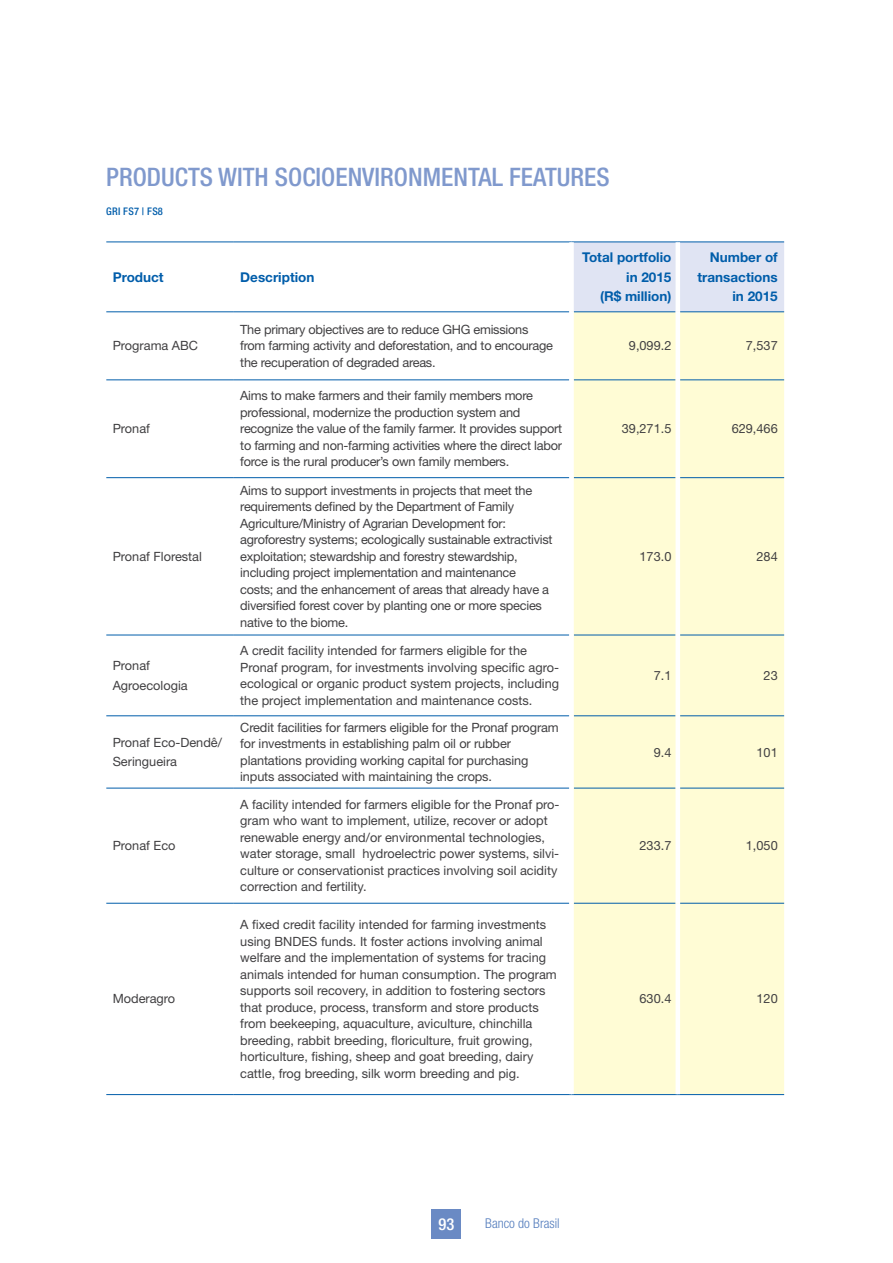
<style>
.page{position:relative;width:893px;height:1263px;background:#fff}
.page>*{position:absolute;margin:0;border:0;box-sizing:border-box;transform-origin:0 0}
.t1{font:500 condensed 25.5px "Helvetica Neue LT Std";color:#8099cd}
.t2{font:500 condensed 16.5px "Helvetica Neue LT Std";color:#fff}
.t3{font:700 13.5px/19.5px "Helvetica Neue LT Std";color:#005daa;text-align:right}
.t4{font:300 condensed 13.5px "Helvetica Neue LT Std";color:#547dbd}
.t5{font:12.75px/16.5px "Helvetica Neue LT Std";color:#414042}
.t6{font:12.75px/16.5px "Helvetica Neue LT Std";letter-spacing:-.02em;color:#414042}
.t7{font:500 condensed 10.5px "Helvetica Neue LT Std";letter-spacing:.02em;color:#005daa}
</style>
<div class="page">
<div style="left:432px;top:1209px;width:29px;height:29px;background:#6a8ac4"></div>
<div style="left:574px;top:243px;width:210px;height:68px;background:#e0e4f3"></div>
<div style="left:574px;top:312px;width:210px;height:782px;background:#fffcd5"></div>
<hr style="left:106px;top:242px;width:128px;height:1px;background:#005daa">
<hr style="left:234px;top:242px;width:337px;height:1px;background:#005daa">
<hr style="left:571px;top:242px;width:107px;height:1px;background:#005daa">
<hr style="left:678px;top:242px;width:106px;height:1px;background:#005daa">
<hr style="left:106px;top:311px;width:128px;height:1px;background:#005daa">
<hr style="left:234px;top:311px;width:335px;height:1px;background:#005daa">
<hr style="left:574px;top:311px;width:102px;height:1px;background:#005daa">
<hr style="left:680px;top:311px;width:104px;height:1px;background:#005daa">
<hr style="left:106px;top:379px;width:128px;height:1px;background:#005daa">
<hr style="left:234px;top:379px;width:335px;height:1px;background:#005daa">
<hr style="left:574px;top:379px;width:102px;height:1px;background:#005daa">
<hr style="left:680px;top:379px;width:104px;height:1px;background:#005daa">
<hr style="left:106px;top:477px;width:128px;height:1px;background:#005daa">
<hr style="left:234px;top:477px;width:335px;height:1px;background:#005daa">
<hr style="left:574px;top:477px;width:102px;height:1px;background:#005daa">
<hr style="left:680px;top:477px;width:104px;height:1px;background:#005daa">
<hr style="left:106px;top:635px;width:128px;height:1px;background:#005daa">
<hr style="left:234px;top:635px;width:335px;height:1px;background:#005daa">
<hr style="left:574px;top:635px;width:102px;height:1px;background:#005daa">
<hr style="left:680px;top:635px;width:104px;height:1px;background:#005daa">
<hr style="left:106px;top:715px;width:128px;height:1px;background:#005daa">
<hr style="left:234px;top:715px;width:335px;height:1px;background:#005daa">
<hr style="left:574px;top:715px;width:102px;height:1px;background:#005daa">
<hr style="left:680px;top:715px;width:104px;height:1px;background:#005daa">
<hr style="left:106px;top:788px;width:128px;height:1px;background:#005daa">
<hr style="left:234px;top:788px;width:335px;height:1px;background:#005daa">
<hr style="left:574px;top:788px;width:102px;height:1px;background:#005daa">
<hr style="left:680px;top:788px;width:104px;height:1px;background:#005daa">
<hr style="left:106px;top:903px;width:128px;height:1px;background:#005daa">
<hr style="left:234px;top:903px;width:335px;height:1px;background:#005daa">
<hr style="left:574px;top:903px;width:102px;height:1px;background:#005daa">
<hr style="left:680px;top:903px;width:104px;height:1px;background:#005daa">
<hr style="left:106px;top:1094px;width:128px;height:1px;background:#005daa">
<hr style="left:234px;top:1094px;width:337px;height:1px;background:#005daa">
<hr style="left:571px;top:1094px;width:107px;height:1px;background:#005daa">
<hr style="left:678px;top:1094px;width:106px;height:1px;background:#005daa">
<div style="left:569px;top:242px;width:5px;height:70px;background:#fff"></div>
<hr style="left:676px;top:242px;width:4px;height:70px;background:#fff">
<hr style="left:676px;top:312px;width:4px;height:68px;background:#fff">
<hr style="left:676px;top:380px;width:4px;height:98px;background:#fff">
<hr style="left:676px;top:478px;width:4px;height:157px;background:#fff">
<hr style="left:676px;top:635px;width:4px;height:81px;background:#fff">
<hr style="left:676px;top:716px;width:4px;height:72px;background:#fff">
<hr style="left:676px;top:788px;width:4px;height:115px;background:#fff">
<hr style="left:676px;top:903px;width:4px;height:191px;background:#fff">
<h1 class="t1" style="left:106px;top:162px;width:505px">PRODUCTS WITH SOCIOENVIRONMENTAL FEATURES</h1>
<p class="t7" style="left:106px;top:205px;width:58px">GRI FS7 | FS8</p>
<p class="t3" style="left:113px;top:267px;width:53px">Product</p>
<p class="t3" style="left:240px;top:267px;width:76px">Description</p>
<p class="t5" style="left:113px;top:337px;width:87px">Programa ABC</p>
<p class="t5" style="left:113px;top:420px;width:39px">Pronaf</p>
<p class="t5" style="left:113px;top:548px;width:91px">Pronaf Florestal</p>
<p class="t5" style="left:113px;top:656px;width:77px;line-height:19.5px">Pronaf<br>Agroecologia</p>
<p class="t5" style="left:113px;top:732px;width:111px;line-height:19.5px">Pronaf Eco-Dendê/<br>Seringueira</p>
<p class="t5" style="left:113px;top:837px;width:64px">Pronaf Eco</p>
<p class="t5" style="left:113px;top:990px;width:64px">Moderagro</p>
<p class="t6" style="left:240px;top:321px;width:314px">The primary objectives are to reduce GHG emissions from farming activity and deforestation, and to encourage the recuperation of degraded areas.</p>
<p class="t6" style="left:240px;top:387px;width:323px">Aims to make farmers and their family members more professional, modernize the production system and recognize the value of the family farmer. It provides support to farming and non-farming activities where the direct labor force is the rural producer’s own family members.</p>
<p class="t6" style="left:240px;top:482px;width:314px">Aims to support investments in projects that meet the requirements defined by the Department of Family Agriculture/Ministry of Agrarian Development for: agroforestry systems; ecologically sustainable extractivist exploitation; stewardship and forestry stewardship, including project implementation and maintenance<br>costs; and the enhancement of areas that already have a diversified forest cover by planting one or more species native to the biome.</p>
<p class="t5" style="left:240px;top:642px;width:320px">A credit facility intended for farmers eligible for the Pronaf program, for investments involving specific agro&shy;ecological or organic product system projects, including the project implementation and maintenance costs.</p>
<p class="t5" style="left:240px;top:719px;width:320px">Credit facilities for farmers eligible for the Pronaf program for investments in establishing palm oil or rubber plantations providing working capital for purchasing inputs associated with maintaining the crops.</p>
<p class="t5" style="left:240px;top:796px;width:321px">A facility intended for farmers eligible for the Pronaf pro&shy;gram who want to implement, utilize, recover or adopt renewable energy and/or environmental technologies, water storage, small hydroelectric power systems, silvi&shy;culture or conservationist practices involving soil acidity correction and fertility.</p>
<p class="t5" style="left:240px;top:916px;width:318px">A fixed credit facility intended for farming investments using BNDES funds. It foster actions involving animal welfare and the implementation of systems for tracing animals intended for human consumption. The program supports soil recovery, in addition to fostering sectors that produce, process, transform and store products from beekeeping, aquaculture, aviculture, chinchilla breeding, rabbit breeding, floriculture, fruit growing, horticulture, fishing, sheep and goat breeding, dairy cattle, frog breeding, silk worm breeding and pig.</p>
<p class="t3" style="left:582px;top:247px;width:91px">Total portfolio in 2015<br>(R$ million)</p>
<p class="t3" style="left:697px;top:247px;width:82px">Number of transactions in 2015</p>
<p class="t5" style="left:629px;top:337px;width:44px">9,099.2</p>
<p class="t5" style="left:746px;top:337px;width:33px">7,537</p>
<p class="t5" style="left:622px;top:420px;width:51px">39,271.5</p>
<p class="t5" style="left:732px;top:420px;width:48px">629,466</p>
<p class="t5" style="left:640px;top:548px;width:33px">173.0</p>
<p class="t5" style="left:756px;top:548px;width:23px">284</p>
<p class="t5" style="left:654px;top:667px;width:19px">7.1</p>
<p class="t5" style="left:764px;top:667px;width:16px">23</p>
<p class="t5" style="left:654px;top:743px;width:19px">9.4</p>
<p class="t5" style="left:756px;top:743px;width:23px">101</p>
<p class="t5" style="left:640px;top:837px;width:33px">233.7</p>
<p class="t5" style="left:746px;top:837px;width:33px">1,050</p>
<p class="t5" style="left:640px;top:990px;width:33px">630.4</p>
<p class="t5" style="left:756px;top:990px;width:23px">120</p>
<p class="t2" style="left:439px;top:1214px;width:17px">93</p>
<p class="t4" style="left:485px;top:1216px;width:76px">Banco do Brasil</p>
</div>
